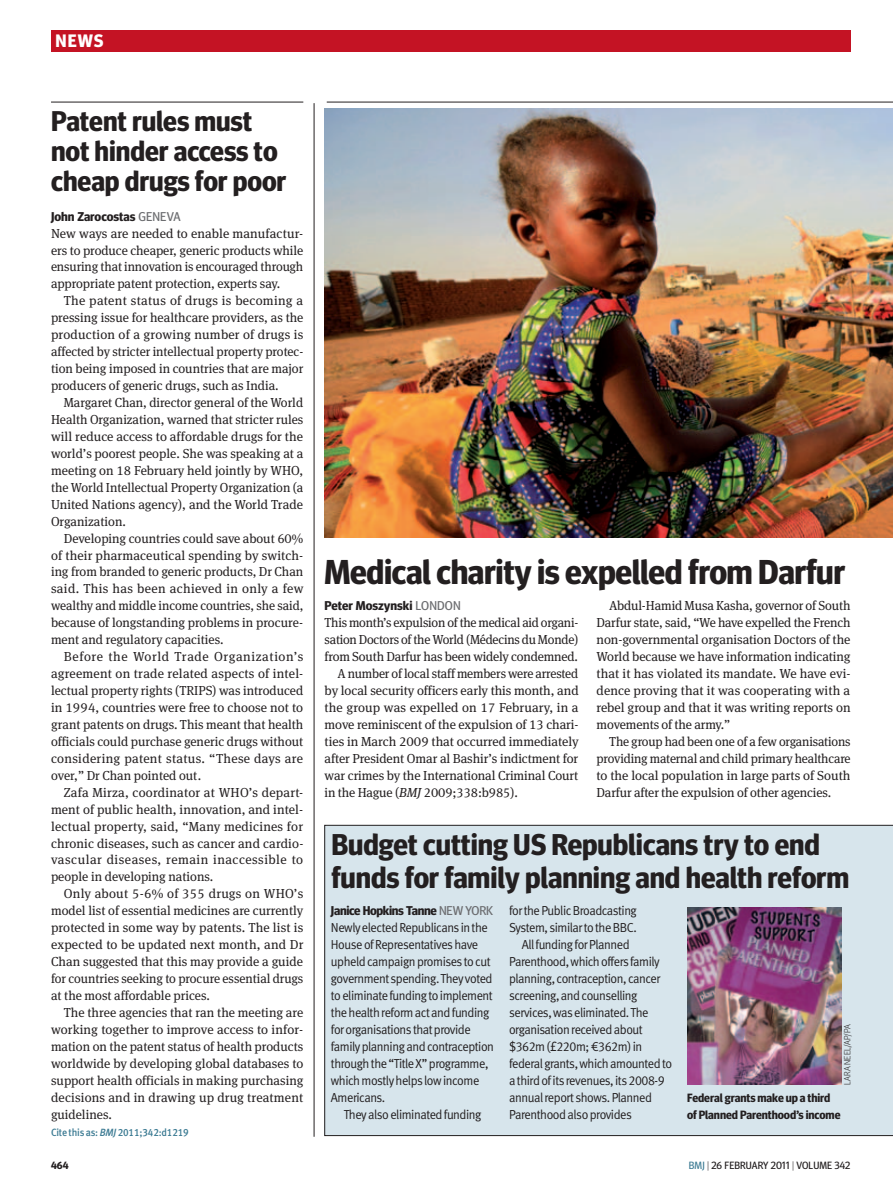
<style>
.page{position:relative;width:893px;height:1191px;background:#fff}
.page>*{position:absolute;margin:0;border:0;box-sizing:border-box;transform-origin:0 0}
.news_head_23bold{font:700 34.5px "Meta Headline OT";letter-spacing:-.01em;color:#231f20}
.news_head_19bold{font:700 30px/33px "Meta Headline OT";color:#231f20}
.news_head_19bold-2{font:700 28.5px/30px "Meta Headline OT";color:#231f20}
.t1{font:700 18px "Meta Headline OT";color:#fff}
.news_body_3colm_ind{font:13.05px/17px "Meta Serif Pro";color:#231f20;text-align:justify}
.news_BOX_sans_text{font:13.05px/17px "Meta Normal LF";letter-spacing:-.035em;color:#231f20;scale:.95 1}
.news_body_3colm_ind-2{font:13.05px/17px "Meta Serif Pro";color:#231f20;text-align:justify;scale:.96 1}
.news_body_3colm{font:13.05px/17px "Meta Serif Pro";letter-spacing:-.015em;color:#231f20;text-align:justify}
.news_body_3colm-2{font:13.05px/17px "Meta Serif Pro";letter-spacing:-.015em;color:#231f20;text-align:justify;scale:.96 1}
.news_byline_author{font:700 12.75px "Meta Headline OT";letter-spacing:-.005em;color:#231f20}
.news_byline_author-2{font:700 12.75px "Meta Headline OT";letter-spacing:-.025em;color:#231f20}
.picture_caption{font:700 12px/17px "Meta Headline OT";letter-spacing:-.005em;color:#231f20}
.citation{font:10.5px "Meta Medium LF";letter-spacing:-.015em;color:#3c7b93;scale:.95 1}
.t2{font:10.5px "Meta Headline OT";letter-spacing:.01em;color:#231f20}
.t3{font:700 10.5px "Meta Headline OT";color:#231f20}
.t4{font:300 9px "Meta Headline OT";letter-spacing:.015em;color:#231f20}
.s1{font-weight:400;color:#6c6d70}
.s2{font-style:italic}
.s3{color:#3c7b93}
.s4{font-weight:300}
</style>
<div class="page">
<div style="left:51px;top:30px;width:799px;height:21px;background:#c41324"></div>
<hr style="left:314px;top:103px;width:1px;height:1033px;background:#231f20">
<img style="left:325px;top:108px;width:568px;height:429px">
<hr style="left:51px;top:102px;width:252px;height:1px;background:#231f20">
<hr style="left:327px;top:102px;width:566px;height:1px;background:#231f20">
<div style="left:325px;top:825px;width:568px;height:310px;background:#d7e5ec"></div>
<img style="left:687px;top:907px;width:155px;height:178px">
<p class="t1" style="left:55px;top:30px;width:50px">NEWS</p>
<p class="news_head_19bold-2" style="left:51px;top:105px;width:237px">Patent rules must not hinder access to cheap drugs for poor</p>
<p class="news_byline_author" style="left:51px;top:208px;width:131px">John Zarocostas <span class="s1">GENEVA</span></p>
<p class="news_body_3colm" style="left:51px;top:224px;width:254px">New ways are needed to enable manufactur&shy;ers to produce cheaper, generic products while ensuring that innovation is encouraged through appropriate patent protection, experts say.</p>
<p class="news_body_3colm_ind" style="left:51px;top:292px;width:254px;text-indent:13px">The patent status of drugs is becoming a pressing issue for healthcare providers, as the production of a growing number of drugs is affected by stricter intellectual property protec&shy;tion being imposed in countries that are major producers of generic drugs, such as India.</p>
<p class="news_body_3colm_ind" style="left:51px;top:393px;width:254px;text-indent:13px">Margaret Chan, director general of the World Health Organization, warned that stricter rules will reduce access to affordable drugs for the world’s poorest people. She was speaking at a meeting on 18 February held jointly by WHO, the World Intellectual Property Organization (a United Nations agency), and the World Trade Organization.</p>
<p class="news_body_3colm_ind" style="left:51px;top:529px;width:254px;text-indent:13px">Developing countries could save about 60% of their pharmaceutical spending by switch&shy;ing from branded to generic products, Dr Chan said. This has been achieved in only a few wealthy and middle income countries, she said, because of longstanding problems in procure&shy;ment and regulatory capacities.</p>
<p class="news_body_3colm_ind" style="left:51px;top:647px;width:254px;text-indent:13px">Before the World Trade Organization’s agreement on trade related aspects of intel&shy;lectual property rights (TRIPS) was introduced in 1994, countries were free to choose not to grant patents on drugs. This meant that health officials could purchase generic drugs without considering patent status. “These days are over,” Dr Chan pointed out.</p>
<p class="news_body_3colm_ind" style="left:51px;top:783px;width:254px;text-indent:13px">Zafa Mirza, coordinator at WHO’s depart&shy;ment of public health, innovation, and intel&shy;lectual property, said, “Many medicines for chronic diseases, such as cancer and cardio&shy;vascular diseases, remain inaccessible to people in developing nations.</p>
<p class="news_body_3colm_ind" style="left:51px;top:884px;width:254px;text-indent:13px">Only about 5-6% of 355 drugs on WHO’s model list of essential medicines are currently protected in some way by patents. The list is expected to be updated next month, and Dr Chan suggested that this may provide a guide for countries seeking to procure essential drugs at the most affordable prices.</p>
<p class="news_body_3colm_ind" style="left:51px;top:1003px;width:254px;text-indent:13px">The three agencies that ran the meeting are working together to improve access to infor&shy;mation on the patent status of health products worldwide by developing global databases to support health officials in making purchasing decisions and in drawing up drug treatment guidelines.</p>
<p class="citation" style="left:51px;top:1125px;width:147px">Cite this as: <span class="s2">BMJ</span> 2011;342:d1219</p>
<p class="t3" style="left:51px;top:1159px;width:19px">464</p>
<p class="t2" style="left:689px;top:1159px;width:163px"><span class="s3">BMJ</span> <span class="s4">|</span> 26 FEBRUARY 2011 <span class="s4">|</span> VOLUME 342</p>
<p class="news_head_23bold" style="left:325px;top:551px;width:522px">Medical charity is expelled from Darfur</p>
<p class="news_body_3colm_ind" style="left:596px;top:596px;width:256px;text-indent:13px">Abdul-Hamid Musa Kasha, governor of South Darfur state, said, “We have expelled the French non-governmental organisation Doctors of the World because we have information indicating that it has violated its mandate. We have evi&shy;dence proving that it was cooperating with a rebel group and that it was writing reports on movements of the army.”</p>
<p class="news_body_3colm_ind-2" style="left:596px;top:732px;width:266px;text-indent:13px">The group had been one of a few organisations providing maternal and child primary healthcare to the local population in large parts of South Darfur after the expulsion of other agencies.</p>
<p class="news_byline_author" style="left:325px;top:598px;width:138px">Peter Moszynski <span class="s1">LONDON</span></p>
<p class="news_body_3colm-2" style="left:325px;top:613px;width:266px">This month’s expulsion of the medical aid organi&shy;sation Doctors of the World (Médecins du Monde) from South Darfur has been widely condemned.</p>
<p class="news_body_3colm_ind-2" style="left:325px;top:664px;width:266px;text-indent:13px">A number of local staff members were arrested by local security officers early this month, and the group was expelled on 17 February, in a move reminiscent of the expulsion of 13 chari&shy;ties in March 2009 that occurred immediately after President Omar al Bashir’s indictment for war crimes by the International Criminal Court in the Hague (<span class="s2">BMJ</span> 2009;338:b985).</p>
<p class="news_head_19bold" style="left:331px;top:827px;width:519px">Budget cutting US Republicans try to end funds for family planning and health reform</p>
<p class="news_byline_author-2" style="left:331px;top:903px;width:164px">Janice Hopkins Tanne <span class="s1">NEW YORK</span></p>
<p class="news_BOX_sans_text" style="left:331px;top:919px;width:173px">Newly elected Republicans in the<br>House of Representatives have upheld campaign promises to cut government spending. They voted to eliminate funding to implement the health reform act and funding for organisations that provide family planning and contraception through the “Title X” programme, which mostly helps low income<br>Americans.</p>
<p class="news_BOX_sans_text" style="left:344px;top:1105px;width:147px">They also eliminated funding</p>
<p class="news_BOX_sans_text" style="left:509px;top:902px;width:136px">for the Public Broadcasting<br>System, similar to the BBC.</p>
<p class="news_BOX_sans_text" style="left:509px;top:936px;width:173px;text-indent:13px">All funding for Planned<br>Parenthood, which offers family planning, contraception, cancer screening, and counselling services, was eliminated. The organisation received about $362m (£220m; €362m) in federal grants, which amounted to a third of its revenues, its 2008-9 annual report shows. Planned<br>Parenthood also provides</p>
<p class="t4" style="left:842px;top:1085px;width:62px;rotate:-90deg">LARA NEEL/AP/PA</p>
<p class="picture_caption" style="left:687px;top:1088px;width:155px">Federal grants make up a third of Planned Parenthood’s income</p>
</div>
